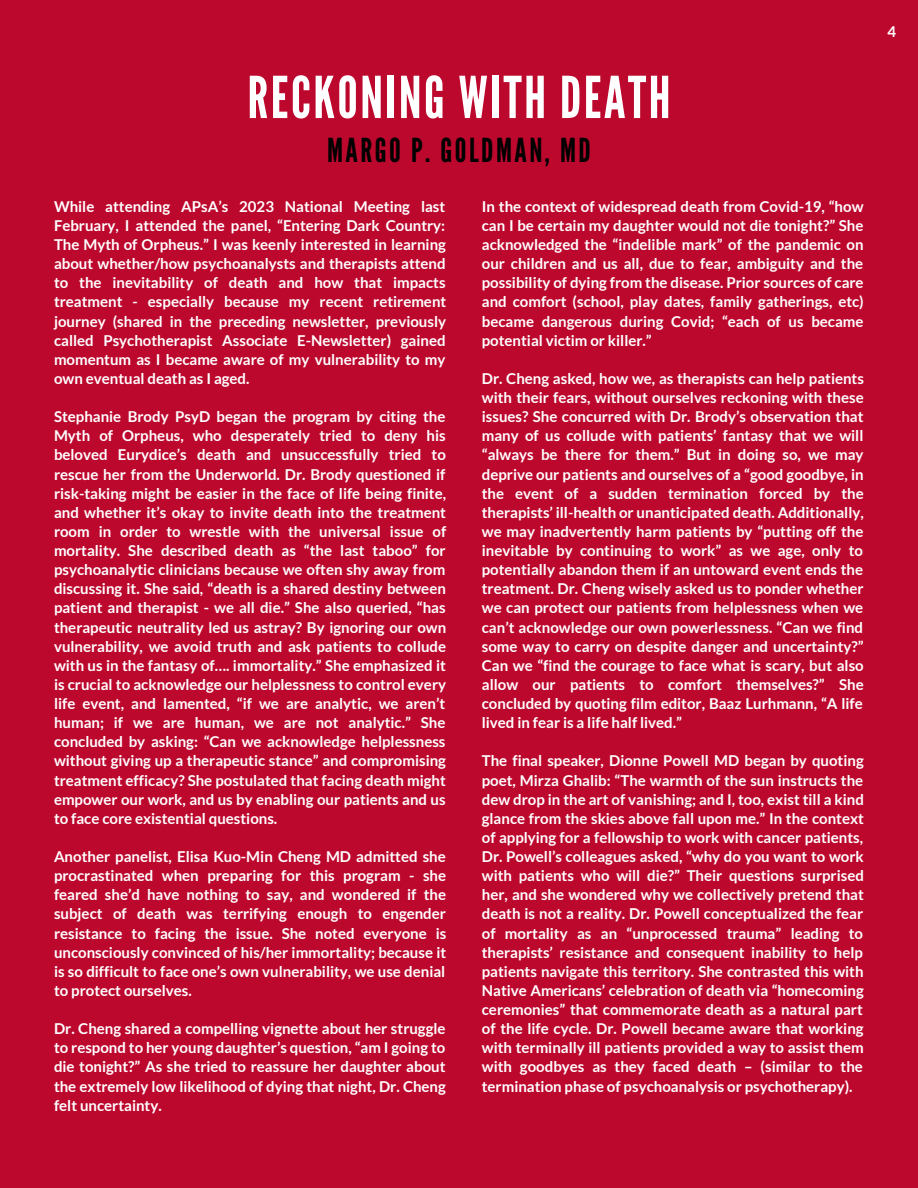
<style>
.page{position:relative;width:918px;height:1188px;background:#bd082e}
.page>*{position:absolute;margin:0;border:0;box-sizing:border-box;transform-origin:0 0}
.t1{font:57.6px "League Gothic";letter-spacing:.045em;color:#fff}
.t2{font:33px "League Gothic";letter-spacing:.075em;color:#000}
.t3{font:700 15px/19.2px "Lato";color:#fff;text-align:justify}
</style>
<div class="page">
<p class="t1" style="left:247px;top:64px;width:425px">RECKONING WITH DEATH</p>
<p class="t2" style="left:327px;top:131px;width:265px">MARGO P. GOLDMAN, MD</p>
<p class="t3" style="left:54px;top:196px;width:394px">While attending APsA’s 2023 National Meeting last February, I attended the panel, “Entering Dark Country:<br>The Myth of Orpheus.” I was keenly interested in learning about whether/how psychoanalysts and therapists attend to the inevitability of death and how that impacts treatment - especially because my recent retirement journey (shared in the preceding newsletter, previously called Psychotherapist Associate E-Newsletter) gained momentum as I became aware of my vulnerability to my own eventual death as I aged.</p>
<p class="t3" style="left:54px;top:407px;width:394px">Stephanie Brody PsyD began the program by citing the Myth of Orpheus, who desperately tried to deny his beloved Eurydice’s death and unsuccessfully tried to rescue her from the Underworld. Dr. Brody questioned if risk-taking might be easier in the face of life being finite, and whether it’s okay to invite death into the treatment room in order to wrestle with the universal issue of mortality. She described death as “the last taboo” for psychoanalytic clinicians because we often shy away from discussing it. She said, “death is a shared destiny between patient and therapist - we all die.” She also queried, “has therapeutic neutrality led us astray? By ignoring our own vulnerability, we avoid truth and ask patients to collude with us in the fantasy of…. immortality.” She emphasized it is crucial to acknowledge our helplessness to control every life event, and lamented, “if we are analytic, we aren’t human; if we are human, we are not analytic.” She concluded by asking: “Can we acknowledge helplessness without giving up a therapeutic stance” and compromising treatment efficacy? She postulated that facing death might empower our work, and us by enabling our patients and us to face core existential questions.</p>
<p class="t3" style="left:54px;top:847px;width:394px">Another panelist, Elisa Kuo-Min Cheng MD admitted she procrastinated when preparing for this program - she feared she’d have nothing to say, and wondered if the subject of death was terrifying enough to engender resistance to facing the issue. She noted everyone is unconsciously convinced of his/her immortality; because it is so difficult to face one’s own vulnerability, we use denial to protect ourselves.</p>
<p class="t3" style="left:54px;top:1019px;width:393px">Dr. Cheng shared a compelling vignette about her struggle to respond to her young daughter’s question, “am I going to die tonight?” As she tried to reassure her daughter about the extremely low likelihood of dying that night, Dr. Cheng felt uncertainty.</p>
<p class="t3" style="left:482px;top:196px;width:383px">In the context of widespread death from Covid-19, “how can I be certain my daughter would not die tonight?” She acknowledged the “indelible mark” of the pandemic on our children and us all, due to fear, ambiguity and the possibility of dying from the disease. Prior sources of care and comfort (school, play dates, family gatherings, etc) became dangerous during Covid; “each of us became potential victim or killer.”</p>
<p class="t3" style="left:482px;top:368px;width:384px">Dr. Cheng asked, how we, as therapists can help patients with their fears, without ourselves reckoning with these issues? She concurred with Dr. Brody’s observation that many of us collude with patients’ fantasy that we will “always be there for them.” But in doing so, we may deprive our patients and ourselves of a “good goodbye, in the event of a sudden termination forced by the therapists’ ill-health or unanticipated death. Additionally, we may inadvertently harm patients by “putting off the inevitable by continuing to work” as we age, only to potentially abandon them if an untoward event ends the treatment. Dr. Cheng wisely asked us to ponder whether we can protect our patients from helplessness when we can’t acknowledge our own powerlessness. “Can we find some way to carry on despite danger and uncertainty?” Can we “find the courage to face what is scary, but also allow our patients to comfort themselves?” She concluded by quoting film editor, Baaz Lurhmann, “A life lived in fear is a life half lived.”</p>
<p class="t3" style="left:482px;top:751px;width:384px">The final speaker, Dionne Powell MD began by quoting poet, Mirza Ghalib: “The warmth of the sun instructs the dew drop in the art of vanishing; and I, too, exist till a kind glance from the skies above fall upon me.” In the context of applying for a fellowship to work with cancer patients, Dr. Powell’s colleagues asked, “why do you want to work with patients who will die?” Their questions surprised her, and she wondered why we collectively pretend that death is not a reality. Dr. Powell conceptualized the fear of mortality as an “unprocessed trauma” leading to therapists’ resistance and consequent inability to help patients navigate this territory. She contrasted this with Native Americans’ celebration of death via “homecoming ceremonies” that commemorate death as a natural part of the life cycle. Dr. Powell became aware that working with terminally ill patients provided a way to assist them with goodbyes as they faced death – (similar to the termination phase of psychoanalysis or psychotherapy).</p>
<p class="t3" style="left:888px;top:22px;width:10px">4</p>
</div>
